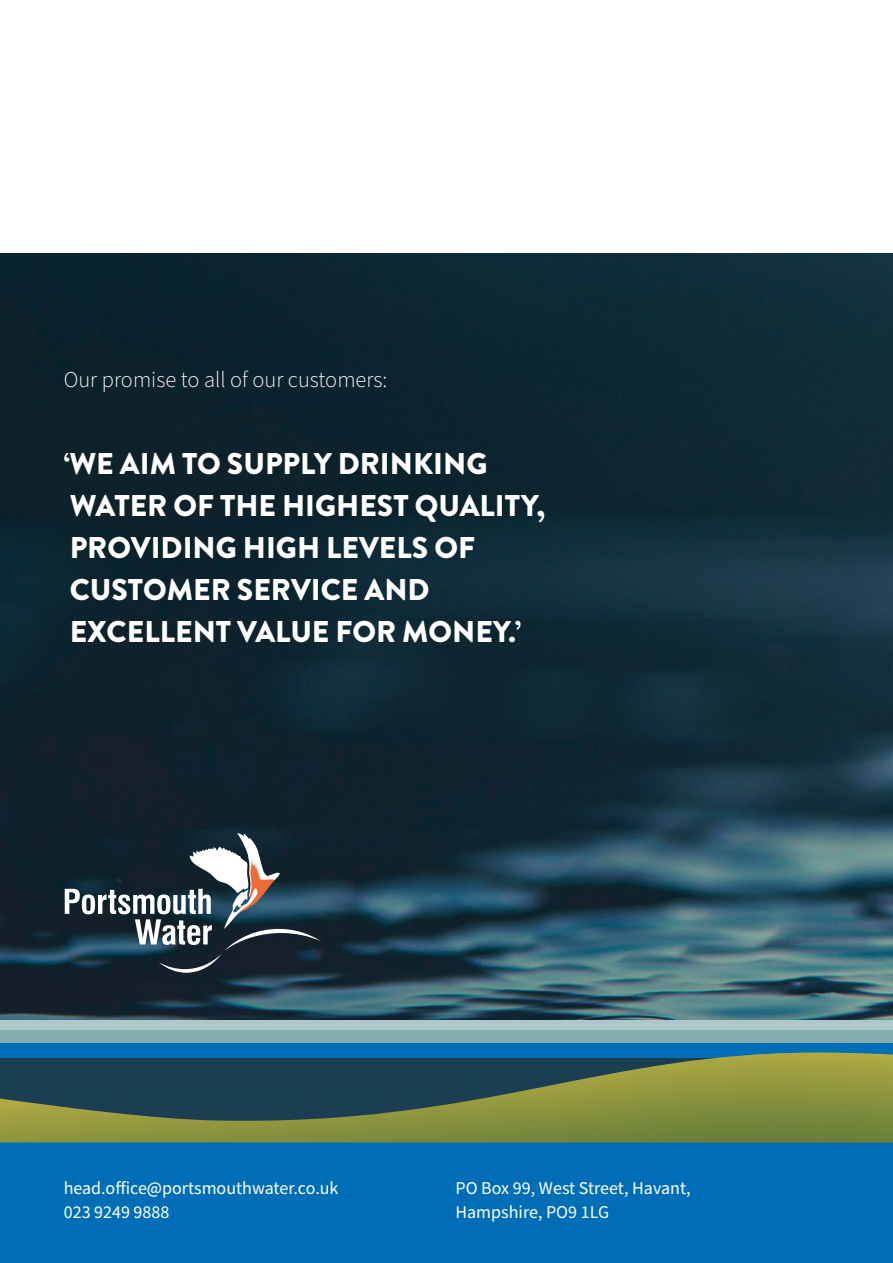
<style>
.page{position:relative;width:893px;height:1263px;background:#fff}
.page>*{position:absolute;margin:0;border:0;box-sizing:border-box;transform-origin:0 0}
.t1{font:900 30px/42px "Brandon Grotesque";color:#fff}
.t2{font:300 22.5px "Source Sans Pro";color:#fff}
.t3{font:18px/24px "Source Sans Pro";color:#fff}
</style>
<div class="page">
<img style="left:0;top:253px;width:893px;height:767px">
<div style="left:0;top:1029px;width:893px;height:234px;background:#006eb6"></div>
<svg style="left:65px;top:833px;width:256px;height:140px;background:#3a4a54"></svg>
<div style="left:0;top:1020px;width:893px;height:110px;background:#b0c7c9"></div>
<div style="left:0;top:1030px;width:893px;height:96px;background:#86acad"></div>
<div style="left:0;top:1043px;width:893px;height:87px;background:#006eb6"></div>
<svg style="left:0;top:1058px;width:567px;height:84px;background:#475f4a"></svg>
<svg style="left:567px;top:1052px;width:326px;height:90px;background:#7d8c43"></svg>
<p class="t2" style="left:64px;top:364px;width:325px">Our promise to all of our customers:</p>
<p class="t1" style="left:64px;top:443px;width:483px">‘WE AIM TO SUPPLY DRINKING<br>WATER OF THE HIGHEST QUALITY,<br>PROVIDING HIGH LEVELS OF<br>CUSTOMER SERVICE AND<br>EXCELLENT VALUE FOR MONEY.’</p>
<p class="t3" style="left:64px;top:1177px;width:276px">head.office@portsmouthwater.co.uk<br>023 9249 9888</p>
<p class="t3" style="left:455px;top:1177px;width:237px">PO Box 99, West Street, Havant,<br>Hampshire, PO9 1LG</p>
</div>
